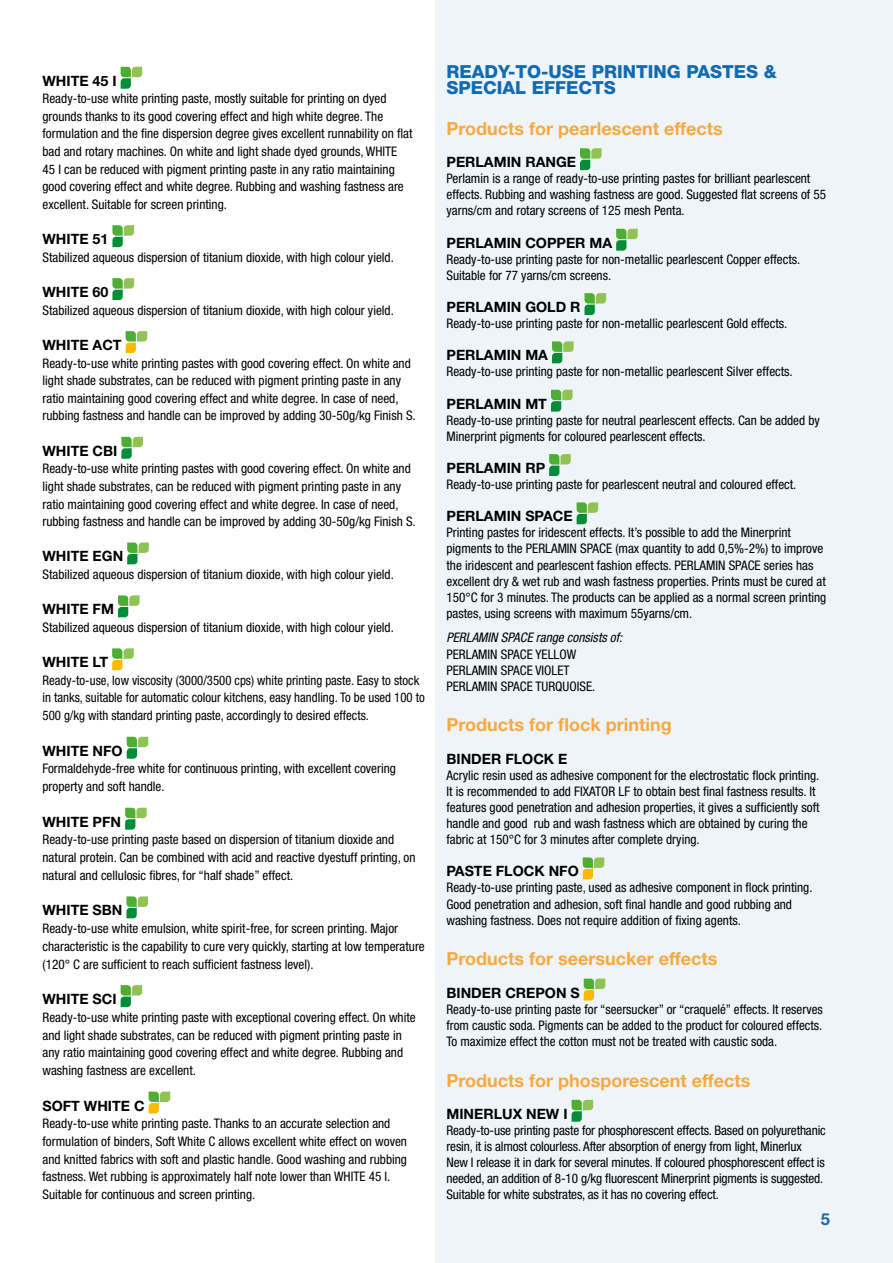
<style>
.page{position:relative;width:893px;height:1263px;background:#fff}
.page>*{position:absolute;margin:0;border:0;box-sizing:border-box;transform-origin:0 0}
.t1{font:700 18px "Helvetica Neue";color:#f7a941}
.t2{font:800 18px/16.2px "Helvetica Neue";color:#126ab3}
.t3{font:700 16.5px "Helvetica Neue";color:#126ab3}
.t4{font:700 14.25px "Helvetica Neue";color:#000}
.t5{font:condensed 13.2px/16px "Helvetica Neue";color:#000}
.t6{font:italic condensed 13.2px "Helvetica Neue";color:#000}
</style>
<div class="page">
<div style="left:436px;top:0;width:457px;height:1263px;background:#eef4f7"></div>
<svg style="left:121px;top:67px;width:21px;height:22px"></svg>
<svg style="left:112px;top:225px;width:22px;height:22px"></svg>
<svg style="left:112px;top:278px;width:22px;height:22px"></svg>
<svg style="left:126px;top:331px;width:21px;height:22px"></svg>
<svg style="left:121px;top:437px;width:22px;height:22px"></svg>
<svg style="left:127px;top:542px;width:22px;height:22px"></svg>
<svg style="left:118px;top:595px;width:22px;height:22px"></svg>
<svg style="left:112px;top:648px;width:22px;height:22px"></svg>
<svg style="left:127px;top:737px;width:21px;height:22px"></svg>
<svg style="left:125px;top:808px;width:22px;height:22px"></svg>
<svg style="left:126px;top:896px;width:22px;height:22px"></svg>
<svg style="left:121px;top:985px;width:21px;height:22px"></svg>
<svg style="left:149px;top:1091px;width:21px;height:22px"></svg>
<svg style="left:580px;top:148px;width:22px;height:22px"></svg>
<svg style="left:616px;top:229px;width:22px;height:22px"></svg>
<svg style="left:584px;top:293px;width:22px;height:22px"></svg>
<svg style="left:552px;top:341px;width:22px;height:22px"></svg>
<svg style="left:551px;top:390px;width:22px;height:22px"></svg>
<svg style="left:549px;top:454px;width:22px;height:22px"></svg>
<svg style="left:577px;top:502px;width:21px;height:22px"></svg>
<svg style="left:583px;top:857px;width:21px;height:22px"></svg>
<svg style="left:584px;top:979px;width:21px;height:21px"></svg>
<svg style="left:572px;top:1100px;width:21px;height:22px"></svg>
<p class="t4" style="left:43px;top:72px;width:76px">WHITE 45 I</p>
<p class="t5" style="left:43px;top:90px;width:372px;line-height:17.5px">Ready-to-use white printing paste, mostly suitable for printing on dyed grounds thanks to its good covering effect and high white degree. The formulation and the fine dispersion degree gives excellent runnability on flat bad and rotary machines. On white and light shade dyed grounds, WHITE 45 I can be reduced with pigment printing paste in any ratio maintaining good covering effect and white degree. Rubbing and washing fastness are excellent. Suitable for screen printing.</p>
<p class="t4" style="left:43px;top:230px;width:67px">WHITE 51</p>
<p class="t5" style="left:43px;top:249px;width:353px">Stabilized aqueous dispersion of titanium dioxide, with high colour yield.</p>
<p class="t4" style="left:43px;top:283px;width:67px">WHITE 60</p>
<p class="t5" style="left:43px;top:302px;width:353px">Stabilized aqueous dispersion of titanium dioxide, with high colour yield.</p>
<p class="t4" style="left:43px;top:336px;width:81px">WHITE ACT</p>
<p class="t5" style="left:43px;top:354px;width:375px;line-height:17.5px">Ready-to-use white printing pastes with good covering effect. On white and light shade substrates, can be reduced with pigment printing paste in any ratio maintaining good covering effect and white degree. In case of need, rubbing fastness and handle can be improved by adding 30-50g/kg Finish S.</p>
<p class="t4" style="left:43px;top:442px;width:76px">WHITE CBI</p>
<p class="t5" style="left:43px;top:460px;width:375px;line-height:17.5px">Ready-to-use white printing pastes with good covering effect. On white and light shade substrates, can be reduced with pigment printing paste in any ratio maintaining good covering effect and white degree. In case of need, rubbing fastness and handle can be improved by adding 30-50g/kg Finish S.</p>
<p class="t4" style="left:43px;top:547px;width:82px">WHITE EGN</p>
<p class="t5" style="left:43px;top:566px;width:353px">Stabilized aqueous dispersion of titanium dioxide, with high colour yield.</p>
<p class="t4" style="left:43px;top:600px;width:73px">WHITE FM</p>
<p class="t5" style="left:43px;top:619px;width:353px">Stabilized aqueous dispersion of titanium dioxide, with high colour yield.</p>
<p class="t4" style="left:43px;top:653px;width:67px">WHITE LT</p>
<p class="t5" style="left:43px;top:671px;width:384px;line-height:17.7px">Ready-to-use, low viscosity (3000/3500 cps) white printing paste. Easy to stock in tanks, suitable for automatic colour kitchens, easy handling. To be used 100 to<br>500 g/kg with standard printing paste, accordingly to desired effects.</p>
<p class="t4" style="left:43px;top:742px;width:82px">WHITE NFO</p>
<p class="t5" style="left:43px;top:760px;width:355px;line-height:17.7px">Formaldehyde-free white for continuous printing, with excellent covering property and soft handle.</p>
<p class="t4" style="left:43px;top:813px;width:80px">WHITE PFN</p>
<p class="t5" style="left:43px;top:831px;width:375px;line-height:17.7px">Ready-to-use printing paste based on dispersion of titanium dioxide and natural protein. Can be combined with acid and reactive dyestuff printing, on natural and cellulosic fibres, for “half shade” effect.</p>
<p class="t4" style="left:43px;top:901px;width:81px">WHITE SBN</p>
<p class="t5" style="left:43px;top:919px;width:384px;line-height:17.7px">Ready-to-use white emulsion, white spirit-free, for screen printing. Major characteristic is the capability to cure very quickly, starting at low temperature (120° C are sufficient to reach sufficient fastness level).</p>
<p class="t4" style="left:43px;top:990px;width:76px">WHITE SCI</p>
<p class="t5" style="left:43px;top:1008px;width:375px;line-height:17.7px">Ready-to-use white printing paste with exceptional covering effect. On white and light shade substrates, can be reduced with pigment printing paste in any ratio maintaining good covering effect and white degree. Rubbing and washing fastness are excellent.</p>
<p class="t4" style="left:43px;top:1096px;width:104px">SOFT WHITE C</p>
<p class="t5" style="left:43px;top:1114px;width:366px;line-height:17.7px">Ready-to-use white printing paste. Thanks to an accurate selection and formulation of binders, Soft White C allows excellent white effect on woven and knitted fabrics with soft and plastic handle. Good washing and rubbing fastness. Wet rubbing is approximately half note lower than WHITE 45 I.<br>Suitable for continuous and screen printing.</p>
<h1 class="t2" style="left:446px;top:63px;width:332px">READY-TO-USE PRINTING PASTES &amp;<br>SPECIAL EFFECTS</h1>
<h1 class="t1" style="left:446px;top:117px;width:278px">Products for pearlescent effects</h1>
<p class="t4" style="left:446px;top:153px;width:131px">PERLAMIN RANGE</p>
<p class="t5" style="left:446px;top:170px;width:381px">Perlamin is a range of ready-to-use printing pastes for brilliant pearlescent effects. Rubbing and washing fastness are good. Suggested flat screens of 55 yarns/cm and rotary screens of 125 mesh Penta.</p>
<p class="t4" style="left:446px;top:234px;width:167px">PERLAMIN COPPER MA</p>
<p class="t5" style="left:446px;top:251px;width:355px">Ready-to-use printing paste for non-metallic pearlescent Copper effects.<br>Suitable for 77 yarns/cm screens.</p>
<p class="t4" style="left:446px;top:298px;width:136px">PERLAMIN GOLD R</p>
<p class="t5" style="left:446px;top:315px;width:342px">Ready-to-use printing paste for non-metallic pearlescent Gold effects.</p>
<p class="t4" style="left:446px;top:346px;width:103px">PERLAMIN MA</p>
<p class="t5" style="left:446px;top:364px;width:348px">Ready-to-use printing paste for non-metallic pearlescent Silver effects.</p>
<p class="t4" style="left:446px;top:395px;width:102px">PERLAMIN MT</p>
<p class="t5" style="left:446px;top:412px;width:375px">Ready-to-use printing paste for neutral pearlescent effects. Can be added by<br>Minerprint pigments for coloured pearlescent effects.</p>
<p class="t4" style="left:446px;top:459px;width:100px">PERLAMIN RP</p>
<p class="t5" style="left:446px;top:476px;width:351px">Ready-to-use printing paste for pearlescent neutral and coloured effect.</p>
<p class="t4" style="left:446px;top:507px;width:128px">PERLAMIN SPACE</p>
<p class="t5" style="left:446px;top:525px;width:381px">Printing pastes for iridescent effects. It’s possible to add the Minerprint pigments to the PERLAMIN SPACE (max quantity to add 0,5%-2%) to improve the iridescent and pearlescent fashion effects. PERLAMIN SPACE series has excellent dry &amp; wet rub and wash fastness properties. Prints must be cured at 150°C for 3 minutes. The products can be applied as a normal screen printing pastes, using screens with maximum 55yarns/cm.</p>
<p class="t6" style="left:446px;top:630px;width:177px">PERLAMIN SPACE range consists of:</p>
<p class="t5" style="left:446px;top:646px;width:150px">PERLAMIN SPACE YELLOW<br>PERLAMIN SPACE VIOLET<br>PERLAMIN SPACE TURQUOISE.</p>
<h1 class="t1" style="left:446px;top:714px;width:227px">Products for flock printing</h1>
<p class="t4" style="left:446px;top:750px;width:122px">BINDER FLOCK E</p>
<p class="t5" style="left:446px;top:767px;width:374px">Acrylic resin used as adhesive component for the electrostatic flock printing.<br>It is recommended to add FIXATOR LF to obtain best final fastness results. It features good penetration and adhesion properties, it gives a sufficiently soft handle and good rub and wash fastness which are obtained by curing the fabric at 150°C for 3 minutes after complete drying.</p>
<p class="t4" style="left:446px;top:862px;width:134px">PASTE FLOCK NFO</p>
<p class="t5" style="left:446px;top:880px;width:368px">Ready-to-use printing paste, used as adhesive component in flock printing.<br>Good penetration and adhesion, soft final handle and good rubbing and washing fastness. Does not require addition of fixing agents.</p>
<h1 class="t1" style="left:446px;top:948px;width:273px">Products for seersucker effects</h1>
<p class="t4" style="left:446px;top:984px;width:135px">BINDER CREPON S</p>
<p class="t5" style="left:446px;top:1001px;width:378px;text-align:justify">Ready-to-use printing paste for “seersucker” or “craquelé” effects. It reserves from caustic soda. Pigments can be added to the product for coloured effects.<br>To maximize effect the cotton must not be treated with caustic soda.</p>
<h1 class="t1" style="left:446px;top:1069px;width:306px">Products for phosporescent effects</h1>
<p class="t4" style="left:446px;top:1105px;width:123px">MINERLUX NEW I</p>
<p class="t5" style="left:446px;top:1122px;width:381px">Ready-to-use printing paste for phosphorescent effects. Based on polyurethanic resin, it is almost colourless. After absorption of energy from light, Minerlux New I release it in dark for several minutes. If coloured phosphorescent effect is needed, an addition of 8-10 g/kg fluorescent Minerprint pigments is suggested.<br>Suitable for white substrates, as it has no covering effect.</p>
<p class="t3" style="left:821px;top:1209px;width:11px">5</p>
</div>
